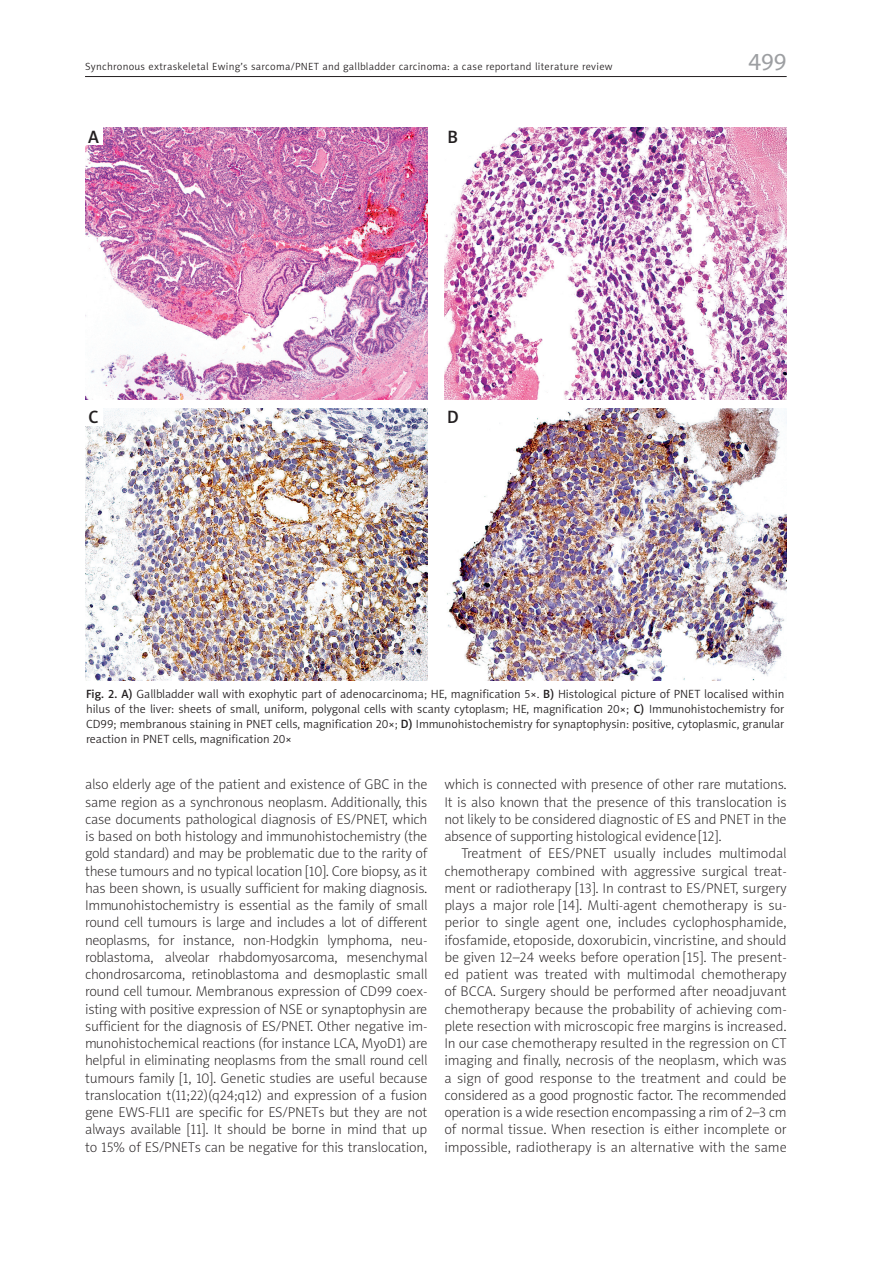
<style>
.page{position:relative;width:893px;height:1263px;background:#fff}
.page>*{position:absolute;margin:0;border:0;box-sizing:border-box;transform-origin:0 0}
.t1{font:24px "Naomi Sans EFN";color:#9d9fa2}
.t2{font:18px "Naomi Sans EFN Medium";color:#231f20}
.t3{font:14.25px/17.2px "Naomi Sans EFN Thin";letter-spacing:-.01em;color:#231f20;text-align:justify}
.t4{font:12px/15px "Naomi Sans EFN Light";color:#231f20;text-align:justify}
.t5{font:10.5px "Naomi Sans EFN Light";letter-spacing:.03em;color:#231f20}
.s1{font-family:"Naomi Sans EFN Medium"}
</style>
<div class="page">
<hr style="left:85px;top:76px;width:702px;height:1px;background:#231f20">
<img style="left:85px;top:128px;width:342px;height:272px">
<img style="left:444px;top:127px;width:343px;height:272px">
<img style="left:85px;top:408px;width:342px;height:272px">
<img style="left:447px;top:408px;width:340px;height:272px">
<div style="left:85px;top:128px;width:17px;height:17px;background:#fff"></div>
<div style="left:444px;top:128px;width:17px;height:17px;background:#fff"></div>
<div style="left:85px;top:408px;width:17px;height:17px;background:#fff"></div>
<div style="left:444px;top:408px;width:17px;height:17px;background:#fff"></div>
<p class="t5" style="left:85px;top:61px;width:529px">Synchronous extraskeletal Ewing’s sarcoma/PNET and gallbladder carcinoma: a case reportand literature review</p>
<h1 class="t1" style="left:748px;top:48px;width:40px">499</h1>
<p class="t2" style="left:88px;top:126px;width:12px">A</p>
<p class="t2" style="left:448px;top:126px;width:12px">B</p>
<p class="t2" style="left:88px;top:407px;width:12px">C</p>
<p class="t2" style="left:447px;top:407px;width:13px">D</p>
<p class="t4" style="left:86px;top:686px;width:700px"><span class="s1">Fig. 2. A)</span> Gallbladder wall with exophytic part of adenocarcinoma; HE, magnification 5×. <span class="s1">B)</span> Histological picture of PNET localised within hilus of the liver: sheets of small, uniform, polygonal cells with scanty cytoplasm; HE, magnification 20×; <span class="s1">C)</span> Immunohistochemistry for CD99; membranous staining in PNET cells, magnification 20×; <span class="s1">D)</span> Immunohistochemistry for synaptophysin: positive, cytoplasmic, granular reaction in PNET cells, magnification 20×</p>
<p class="t3" style="left:85px;top:776px;width:344px">also elderly age of the patient and existence of GBC in the same region as a synchronous neoplasm. Additionally, this case documents pathological diagnosis of ES/PNET, which is based on both histology and immunohistochemistry (the gold standard) and may be problematic due to the rarity of these tumours and no typical location [10]. Core biopsy, as it has been shown, is usually sufficient for making diagnosis.<br>Immunohistochemistry is essential as the family of small round cell tumours is large and includes a lot of different neoplasms, for instance, non-Hodgkin lymphoma, neu&shy;roblastoma, alveolar rhabdomyosarcoma, mesenchymal chondrosarcoma, retinoblastoma and desmoplastic small round cell tumour. Membranous expression of CD99 coex&shy;isting with positive expression of NSE or synaptophysin are sufficient for the diagnosis of ES/PNET. Other negative im&shy;munohistochemical reactions (for instance LCA, MyoD1) are helpful in eliminating neoplasms from the small round cell tumours family [1, 10]. Genetic studies are useful because translocation t(11;22)(q24;q12) and expression of a fusion gene EWS-FLI1 are specific for ES/PNETs but they are not always available [11]. It should be borne in mind that up to 15% of ES/PNETs can be negative for this translocation,</p>
<p class="t3" style="left:444px;top:776px;width:344px">which is connected with presence of other rare mutations.<br>It is also known that the presence of this translocation is not likely to be considered diagnostic of ES and PNET in the absence of supporting histological evidence[12].</p>
<p class="t3" style="left:444px;top:845px;width:344px;text-indent:17px">Treatment of EES/PNET usually includes multimodal chemotherapy combined with aggressive surgical treat&shy;ment or radiotherapy [13]. In contrast to ES/PNET, surgery plays a major role [14]. Multi-agent chemotherapy is su&shy;perior to single agent one, includes cyclophosphamide, ifosfamide, etoposide, doxorubicin, vincristine, and should be given 12–24 weeks before operation [15]. The present&shy;ed patient was treated with multimodal chemotherapy of BCCA. Surgery should be performed after neoadjuvant chemotherapy because the probability of achieving com&shy;plete resection with microscopic free margins is increased.<br>In our case chemotherapy resulted in the regression on CT imaging and finally, necrosis of the neoplasm, which was a sign of good response to the treatment and could be considered as a good prognostic factor. The recommended operation is a wide resection encompassing a rim of 2–3 cm of normal tissue. When resection is either incomplete or impossible, radiotherapy is an alternative with the same</p>
</div>
